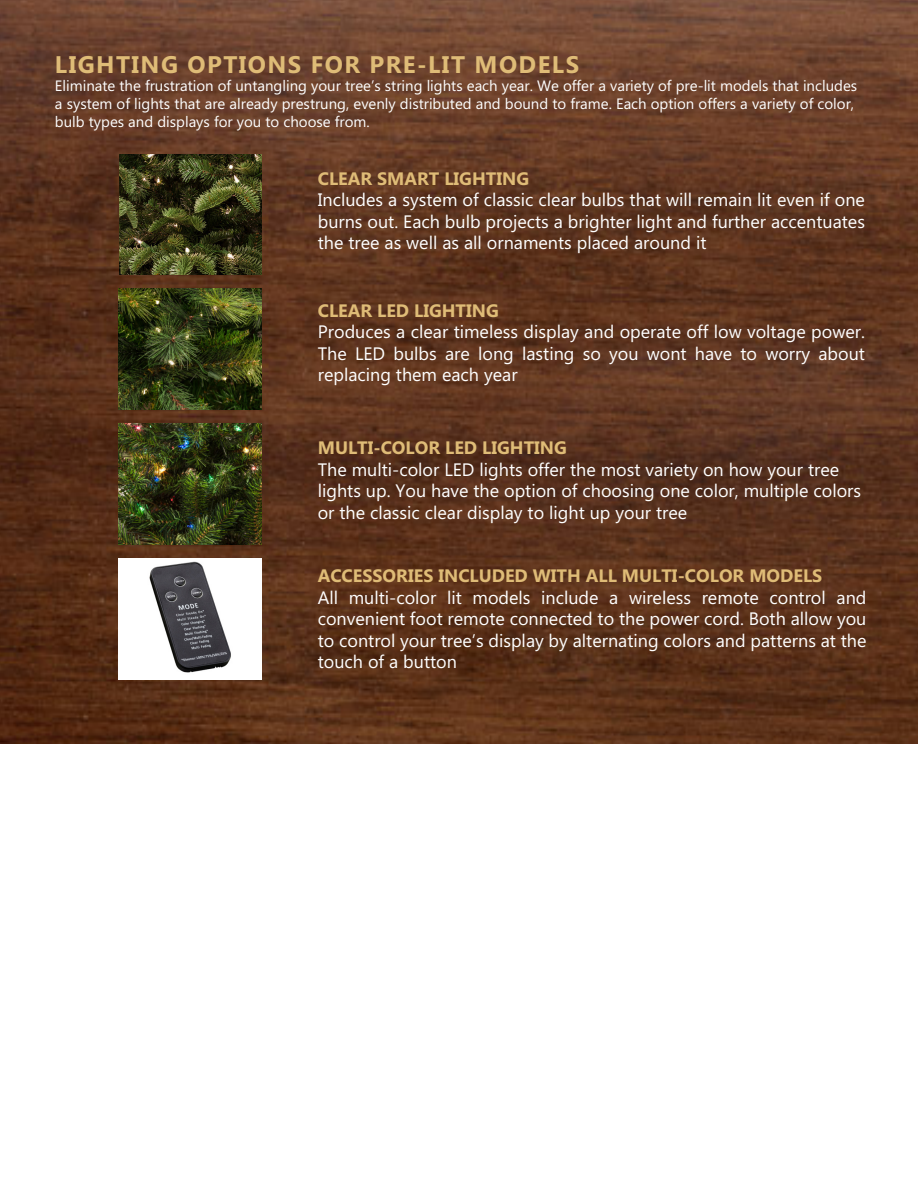
<style>
.page{position:relative;width:918px;height:1188px;background:#fff}
.page>*{position:absolute;margin:0;border:0;box-sizing:border-box;transform-origin:0 0}
.t1{font:700 24px "Microsoft Phags Pa";letter-spacing:.06em;color:#dfbc77}
.t2{font:18px/21.6px "Microsoft Phags Pa";color:#fff;text-align:justify}
.t3{font:700 18px "Microsoft Phags Pa";color:#dfbc77}
.t4{font:15px/18px "Microsoft Phags Pa";color:#fff}
</style>
<div class="page">
<img style="left:0;top:0;width:918px;height:744px">
<img style="left:120px;top:154px;width:142px;height:121px">
<img style="left:118px;top:289px;width:144px;height:121px">
<img style="left:118px;top:423px;width:144px;height:121px">
<img style="left:118px;top:558px;width:144px;height:121px">
<p class="t1" style="left:55px;top:47px;width:526px">LIGHTING OPTIONS FOR PRE-LIT MODELS</p>
<p class="t4" style="left:55px;top:76px;width:804px">Eliminate the frustration of untangling your tree’s string lights each year. We offer a variety of pre-lit models that includes a system of lights that are already prestrung, evenly distributed and bound to frame. Each option offers a variety of color, bulb types and displays for you to choose from.</p>
<p class="t3" style="left:318px;top:165px;width:213px">CLEAR SMART LIGHTING</p>
<p class="t2" style="left:318px;top:188px;width:549px">Includes a system of classic clear bulbs that will remain lit even if one burns out. Each bulb projects a brighter light and further accentuates the tree as well as all ornaments placed around it</p>
<p class="t3" style="left:318px;top:297px;width:183px">CLEAR LED LIGHTING</p>
<p class="t2" style="left:318px;top:320px;width:549px">Produces a clear timeless display and operate off low voltage power.<br>The LED bulbs are long lasting so you wont have to worry about replacing them each year</p>
<p class="t3" style="left:318px;top:435px;width:251px">MULTI-COLOR LED LIGHTING</p>
<p class="t2" style="left:318px;top:458px;width:545px;text-align:left">The multi-color LED lights offer the most variety on how your tree lights up. You have the option of choosing one color, multiple colors or the classic clear display to light up your tree</p>
<p class="t3" style="left:318px;top:563px;width:506px">ACCESSORIES INCLUDED WITH ALL MULTI-COLOR MODELS</p>
<p class="t2" style="left:318px;top:586px;width:550px">All multi-color lit models include a wireless remote control and convenient foot remote connected to the power cord. Both allow you to control your tree’s display by alternating colors and patterns at the touch of a button</p>
</div>
